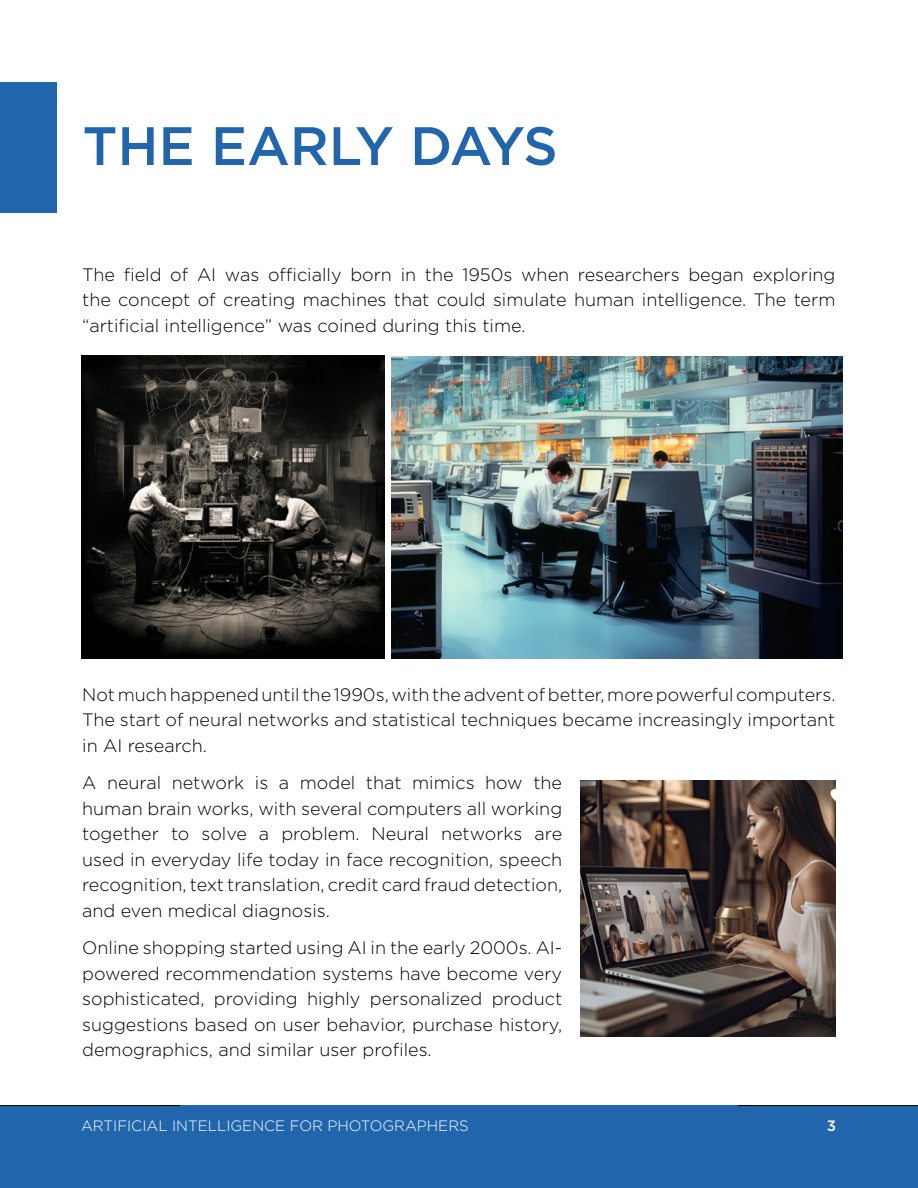
<style>
.page{position:relative;width:918px;height:1188px;background:#fff}
.page>*{position:absolute;margin:0;border:0;box-sizing:border-box;transform-origin:0 0}
.t1{font:500 54px "Gotham";color:#2166ad}
.t2{font:300 18px/25.5px "Gotham";color:#000;text-align:justify}
.t3{font:300 15px "Gotham";color:#fff}
.t4{font:500 15px "Gotham";color:#fff}
</style>
<div class="page">
<div style="left:0;top:1105px;width:918px;height:83px;background:#2166ad"></div>
<hr style="left:738px;top:1105px;width:180px;height:1px;background:#000">
<hr style="left:0;top:1105px;width:180px;height:1px;background:#000">
<div style="left:0;top:82px;width:57px;height:131px;background:#2166ad"></div>
<img style="left:81px;top:356px;width:303px;height:303px">
<img style="left:391px;top:356px;width:451px;height:302px">
<img style="left:580px;top:780px;width:255px;height:256px">
<h1 class="t1" style="left:82px;top:111px;width:477px">THE EARLY DAYS</h1>
<p class="t2" style="left:82px;top:261px;width:755px">The field of AI was officially born in the 1950s when researchers began exploring the concept of creating machines that could simulate human intelligence. The term “artificial intelligence” was coined during this time.</p>
<p class="t2" style="left:82px;top:681px;width:755px">Not much happened until the 1990s, with the advent of better, more powerful computers.<br>The start of neural networks and statistical techniques became increasingly important in AI research.</p>
<p class="t2" style="left:82px;top:770px;width:482px">A neural network is a model that mimics how the human brain works, with several computers all working together to solve a problem. Neural networks are used in everyday life today in face recognition, speech recognition, text translation, credit card fraud detection, and even medical diagnosis.</p>
<p class="t2" style="left:82px;top:935px;width:482px">Online shopping started using AI in the early 2000s. AI&shy;powered recommendation systems have become very sophisticated, providing highly personalized product suggestions based on user behavior, purchase history, demographics, and similar user profiles.</p>
<p class="t3" style="left:81px;top:1117px;width:389px">ARTIFICIAL INTELLIGENCE FOR PHOTOGRAPHERS</p>
<p class="t4" style="left:827px;top:1116px;width:11px">3</p>
</div>
